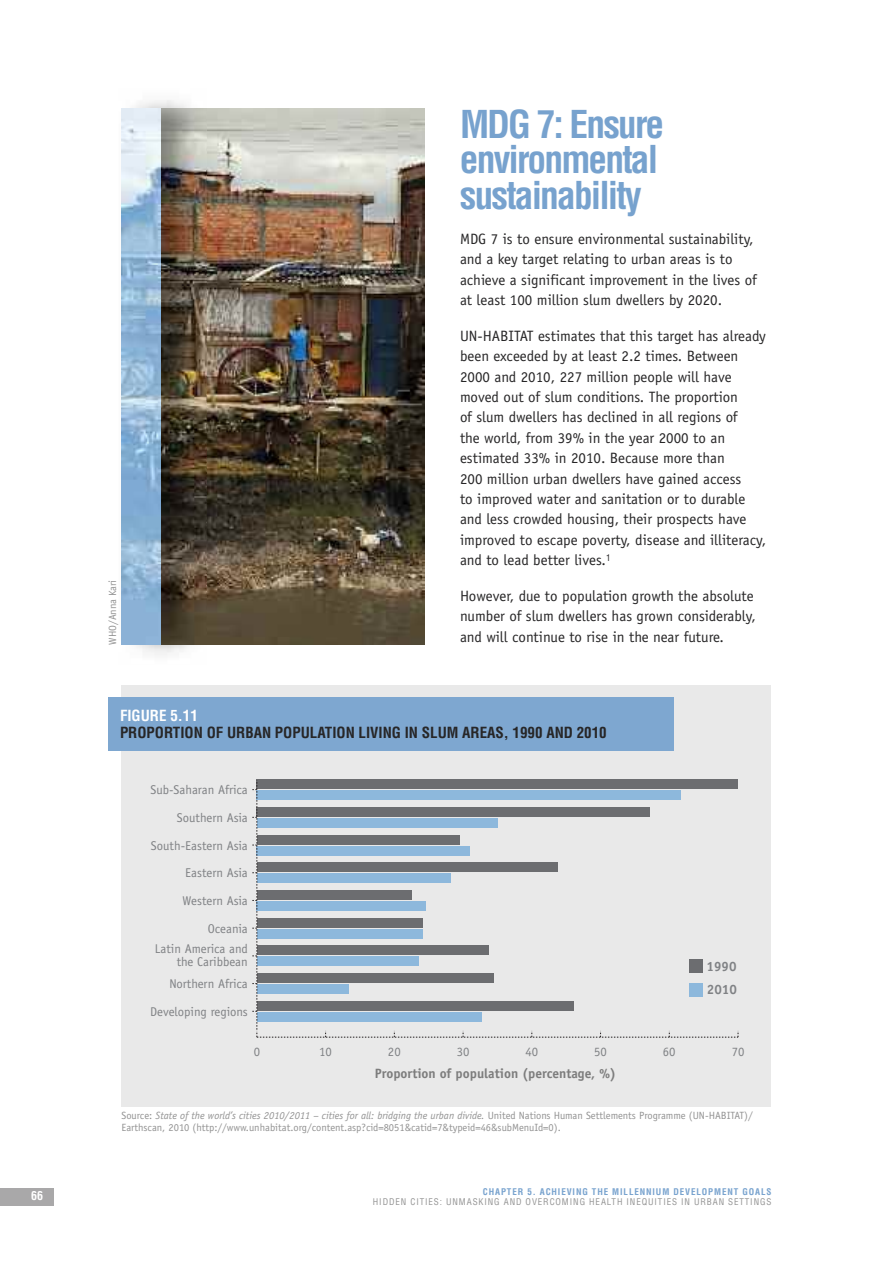
<style>
.page{position:relative;width:893px;height:1263px;background:#fff}
.page>*{position:absolute;margin:0;border:0;box-sizing:border-box;transform-origin:0 0}
.t1{font:700 condensed 37.5px/35.4px "Helvetica";letter-spacing:-.05em;color:#77a2ce}
.t2{font:15px/20.4px "Officina Sans";color:#272627}
.t3{font:700 condensed 15px "Helvetica";color:#272627}
.t4{font:700 condensed 15px "Helvetica";color:#fff}
.t5{font:700 13.5px "Officina Sans";color:#7d7d7d}
.t6{font:700 13.5px/23.2px "Officina Sans";color:#808285}
.t7{font:12.75px/13.5px "Officina Sans";color:#808285;text-align:right}
.t8{font:700 condensed 12px "Helvetica";color:#fff}
.t9{font:10.5px/11.1px "Officina Sans";color:#939393}
.t10{font:condensed 9px "Helvetica";letter-spacing:.1em;color:#939393}
.t11{font:700 condensed 9px "Helvetica";letter-spacing:.1em;color:#77a2ce}
.s1{font-style:italic}
</style>
<div class="page">
<div style="left:0;top:1188px;width:54px;height:18px;background:#a9a8a9"></div>
<div style="left:121px;top:685px;width:650px;height:422px;background:#e9e9e9"></div>
<div style="left:257px;top:779px;width:481px;height:10px;background:#6c6d70"></div>
<svg style="left:252px;top:780px;width:487px;height:258px"></svg>
<div style="left:108px;top:697px;width:566px;height:54px;background:#7ea7d0"></div>
<img style="left:207px;top:108px;width:217px;height:536px">
<img style="left:121px;top:100px;width:86px;height:555px">
<img style="left:161px;top:108px;width:46px;height:536px">
<img style="left:122px;top:108px;width:39px;height:536px">
<p class="t8" style="left:31px;top:1189px;width:13px">66</p>
<p class="t9" style="left:108px;top:645px;width:66px;rotate:-90deg">WHO/Anna Kari</p>
<h1 class="t1" style="left:460px;top:107px;width:206px">MDG 7: Ensure environmental sustainability</h1>
<p class="t2" style="left:460px;top:230px;width:298px">MDG 7 is to ensure environmental sustainability, and a key target relating to urban areas is to achieve a significant improvement in the lives of at least 100 million slum dwellers by 2020.</p>
<p class="t2" style="left:460px;top:327px;width:308px">UN-HABITAT estimates that this target has already been exceeded by at least 2.2 times. Between 2000 and 2010, 227 million people will have moved out of slum conditions. The proportion<br>of slum dwellers has declined in all regions of<br>the world, from 39% in the year 2000 to an estimated 33% in 2010. Because more than<br>200 million urban dwellers have gained access<br>to improved water and sanitation or to durable and less crowded housing, their prospects have improved to escape poverty, disease and illiteracy, and to lead better lives.<sup>1</sup></p>
<p class="t2" style="left:460px;top:587px;width:297px">However, due to population growth the absolute number of slum dwellers has grown considerably, and will continue to rise in the near future.</p>
<p class="t4" style="left:120px;top:707px;width:79px">FIGURE 5.11</p>
<p class="t3" style="left:120px;top:724px;width:488px">PROPORTION OF URBAN POPULATION LIVING IN SLUM AREAS, 1990 AND 2010</p>
<p class="t7" style="left:151px;top:784px;width:99px">Sub-Saharan Africa</p>
<p class="t7" style="left:177px;top:812px;width:72px">Southern Asia</p>
<p class="t7" style="left:151px;top:839px;width:98px">South-Eastern Asia</p>
<p class="t7" style="left:185px;top:867px;width:64px">Eastern Asia</p>
<p class="t7" style="left:183px;top:895px;width:67px">Western Asia</p>
<p class="t7" style="left:208px;top:923px;width:42px">Oceania</p>
<p class="t7" style="left:155px;top:943px;width:95px">Latin America and the Caribbean</p>
<p class="t7" style="left:169px;top:978px;width:80px">Northern Africa</p>
<p class="t7" style="left:150px;top:1006px;width:99px">Developing regions</p>
<p class="t6" style="left:707px;top:956px;width:32px">1990<br>2010</p>
<p class="t7" style="left:254px;top:1046px;width:8px">0</p>
<p class="t7" style="left:319px;top:1046px;width:14px">10</p>
<p class="t7" style="left:388px;top:1046px;width:14px">20</p>
<p class="t7" style="left:457px;top:1046px;width:14px">30</p>
<p class="t7" style="left:525px;top:1046px;width:14px">40</p>
<p class="t7" style="left:594px;top:1046px;width:14px">50</p>
<p class="t7" style="left:663px;top:1046px;width:14px">60</p>
<p class="t7" style="left:732px;top:1046px;width:14px">70</p>
<p class="t5" style="left:375px;top:1068px;width:243px">Proportion of population (percentage, %)</p>
<p class="t9" style="left:121px;top:1111px;width:633px">Source: <span class="s1">State of the world’s cities 2010/2011 – cities for all: bridging the urban divide.</span> United Nations Human Settlements Programme (UN-HABITAT)/<br>Earthscan, 2010 (http://www.unhabitat.org/content.asp?cid=8051&amp;catid=7&amp;typeid=46&amp;subMenuId=0).</p>
<p class="t11" style="left:483px;top:1186px;width:290px">CHAPTER 5. ACHIEVING THE MILLENNIUM DEVELOPMENT GOALS</p>
<p class="t10" style="left:373px;top:1197px;width:400px">HIDDEN CITIES: UNMASKING AND OVERCOMING HEALTH INEQUITIES IN URBAN SETTINGS</p>
</div>
